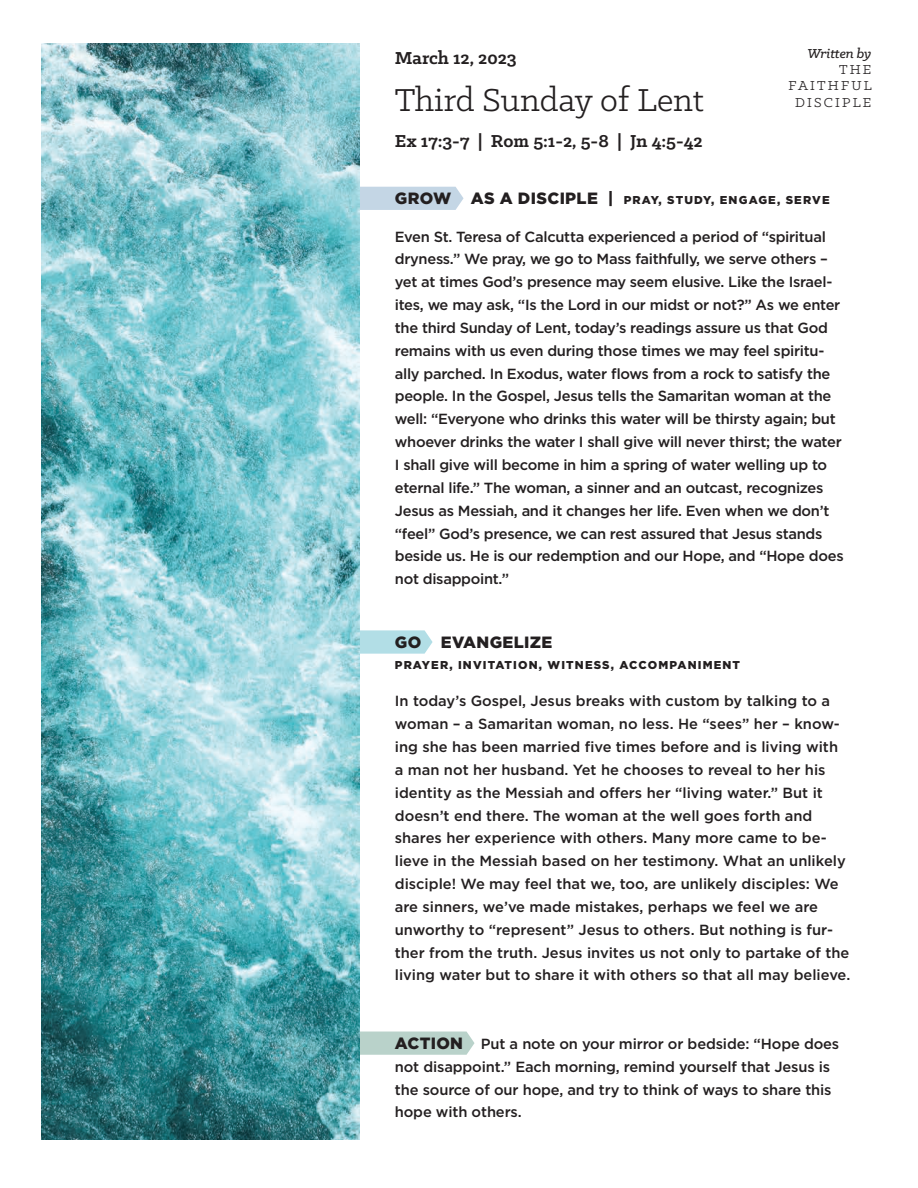
<style>
.page{position:relative;width:918px;height:1188px;background:#fff}
.page>*{position:absolute;margin:0;border:0;box-sizing:border-box;transform-origin:0 0}
.t1{font:35.85px "Klinic Slab";color:#231f20}
.t2{font:700 19.5px "Klinic Slab";color:#231f20}
.t3{font:900 16.35px "Gotham";letter-spacing:.02em;color:#231f20}
.t4{font:500 14.7px/22.8px "Gotham";letter-spacing:-.02em;color:#231f20}
.t5{font:500 14.7px/22.8px "Gotham";color:#231f20}
.t6{font:14.7px/16.4px "Klinic Slab";letter-spacing:.15em;color:#231f20;text-align:right}
.t7{font:900 11.4px "Gotham";letter-spacing:.1em;color:#231f20}
.s1{font-weight:500;font-style:italic}
.s2{font-size:16.35px}
.s3{font-weight:900;font-size:16.35px}
</style>
<div class="page">
<div style="left:359px;top:187px;width:105px;height:23px;background:#c4d6e5"></div>
<svg style="left:359px;top:1032px;width:116px;height:23px;background:#bbd3cc"></svg>
<svg style="left:359px;top:630px;width:74px;height:24px;background:#b8e0e8"></svg>
<img style="left:41px;top:44px;width:318px;height:1096px">
<p class="t2" style="left:395px;top:45px;width:123px">March 12, 2023</p>
<p class="t1" style="left:395px;top:77px;width:311px">Third Sunday of Lent</p>
<p class="t2" style="left:395px;top:128px;width:309px">Ex 17:3-7 | Rom 5:1-2, 5-8 | Jn 4:5-42</p>
<p class="t6" style="left:789px;top:45px;width:85px"><span class="s1">Written by<br></span>THE<br>FAITHFUL<br>DISCIPLE</p>
<p class="t7" style="left:395px;top:192px;width:436px"><span class="s2">GROW AS A DISCIPLE |</span> PRAY, STUDY, ENGAGE, SERVE</p>
<p class="t4" style="left:395px;top:225px;width:450px">Even St. Teresa of Calcutta experienced a period of “spiritual dryness.” We pray, we go to Mass faithfully, we serve others – yet at times God’s presence may seem elusive. Like the Israel&shy;ites, we may ask, “Is the Lord in our midst or not?” As we enter the third Sunday of Lent, today’s readings assure us that God remains with us even during those times we may feel spiritu&shy;ally parched. In Exodus, water flows from a rock to satisfy the people. In the Gospel, Jesus tells the Samaritan woman at the well: “Everyone who drinks this water will be thirsty again; but whoever drinks the water I shall give will never thirst; the water I shall give will become in him a spring of water welling up to eternal life.” The woman, a sinner and an outcast, recognizes Jesus as Messiah, and it changes her life. Even when we don’t “feel” God’s presence, we can rest assured that Jesus stands beside us. He is our redemption and our Hope, and “Hope does not disappoint.”</p>
<p class="t3" style="left:395px;top:631px;width:159px">GO EVANGELIZE</p>
<p class="t7" style="left:395px;top:657px;width:347px">PRAYER, INVITATION, WITNESS, ACCOMPANIMENT</p>
<p class="t5" style="left:395px;top:690px;width:457px">In today’s Gospel, Jesus breaks with custom by talking to a woman – a Samaritan woman, no less. He “sees” her – know&shy;ing she has been married five times before and is living with a man not her husband. Yet he chooses to reveal to her his identity as the Messiah and offers her “living water.” But it doesn’t end there. The woman at the well goes forth and shares her experience with others. Many more came to be&shy;lieve in the Messiah based on her testimony. What an unlikely disciple! We may feel that we, too, are unlikely disciples: We are sinners, we’ve made mistakes, perhaps we feel we are unworthy to “represent” Jesus to others. But nothing is fur&shy;ther from the truth. Jesus invites us not only to partake of the living water but to share it with others so that all may believe.</p>
<p class="t4" style="left:395px;top:1032px;width:446px"><span class="s3">ACTION</span> Put a note on your mirror or bedside: “Hope does not disappoint.” Each morning, remind yourself that Jesus is the source of our hope, and try to think of ways to share this hope with others.</p>
</div>
